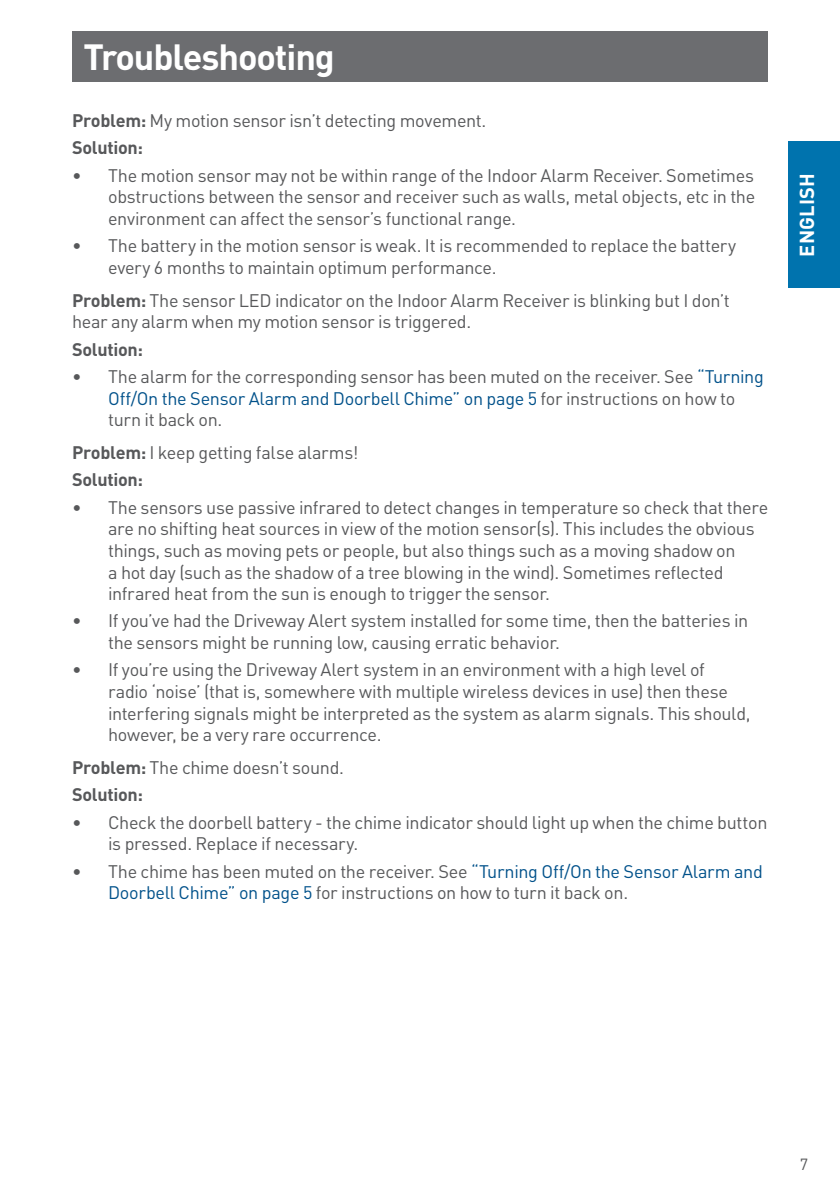
<style>
.page{position:relative;width:840px;height:1191px;background:#fff}
.page>*{position:absolute;margin:0;border:0;box-sizing:border-box;transform-origin:0 0}
.Page_Title{font:700 36px "DIN Pro";letter-spacing:-.03em;color:#fff}
.t1{font:700 20px "DIN Pro";letter-spacing:.01em;color:#fff}
.t2{font:18px/21.6px "DIN Pro";letter-spacing:-.02em;color:#57585a}
.t3{font:700 18px "DIN Pro";letter-spacing:-.02em;color:#57585a}
.t4{font:16px "DIN Pro";color:#57585a}
.s1{font-weight:700}
.s2{color:#01518a}
</style>
<div class="page">
<div style="left:788px;top:142px;width:51px;height:146px;background:#0073ae"></div>
<div style="left:72px;top:32px;width:695px;height:50px;background:#6c6d70"></div>
<p class="Page_Title" style="left:83px;top:27px;width:253px">Troubleshooting</p>
<p class="t2" style="left:72px;top:108px;width:415px"><span class="s1">Problem:</span> My motion sensor isn’t detecting movement.</p>
<p class="t3" style="left:72px;top:133px;width:72px">Solution:</p>
<p class="t2" style="left:108px;top:163px;width:648px;text-align:justify;text-indent:-36px">• The motion sensor may not be within range of the Indoor Alarm Receiver. Sometimes obstructions between the sensor and receiver such as walls, metal objects, etc in the environment can affect the sensor’s functional range.</p>
<p class="t2" style="left:108px;top:233px;width:629px;text-indent:-36px">• The battery in the motion sensor is weak. It is recommended to replace the battery every 6 months to maintain optimum performance.</p>
<p class="t2" style="left:72px;top:288px;width:659px"><span class="s1">Problem:</span> The sensor LED indicator on the Indoor Alarm Receiver is blinking but I don’t hear any alarm when my motion sensor is triggered.</p>
<p class="t3" style="left:72px;top:334px;width:72px">Solution:</p>
<p class="t2" style="left:108px;top:364px;width:657px;text-indent:-36px">• The alarm for the corresponding sensor has been muted on the receiver. See <span class="s2">“Turning<br>Off/On the Sensor Alarm and Doorbell Chime” on page 5</span> for instructions on how to turn it back on.</p>
<p class="t2" style="left:72px;top:440px;width:287px"><span class="s1">Problem:</span> I keep getting false alarms!</p>
<p class="t3" style="left:72px;top:465px;width:72px">Solution:</p>
<p class="t2" style="left:108px;top:494px;width:661px;text-indent:-36px">• The sensors use passive infrared to detect changes in temperature so check that there are no shifting heat sources in view of the motion sensor(s). This includes the obvious things, such as moving pets or people, but also things such as a moving shadow on<br>a hot day (such as the shadow of a tree blowing in the wind). Sometimes reflected infrared heat from the sun is enough to trigger the sensor.</p>
<p class="t2" style="left:108px;top:608px;width:641px;text-indent:-36px">• If you’ve had the Driveway Alert system installed for some time, then the batteries in the sensors might be running low, causing erratic behavior.</p>
<p class="t2" style="left:108px;top:657px;width:643px;text-indent:-36px">• If you’re using the Driveway Alert system in an environment with a high level of<br>radio ‘noise’ (that is, somewhere with multiple wireless devices in use) then these interfering signals might be interpreted as the system as alarm signals. This should, however, be a very rare occurrence.</p>
<p class="t2" style="left:72px;top:755px;width:273px"><span class="s1">Problem:</span> The chime doesn’t sound.</p>
<p class="t3" style="left:72px;top:780px;width:72px">Solution:</p>
<p class="t2" style="left:108px;top:809px;width:660px;text-indent:-36px">• Check the doorbell battery - the chime indicator should light up when the chime button is pressed. Replace if necessary.</p>
<p class="t2" style="left:108px;top:858px;width:656px;text-indent:-36px">• The chime has been muted on the receiver. See <span class="s2">“Turning Off/On the Sensor Alarm and<br>Doorbell Chime” on page 5</span> for instructions on how to turn it back on.</p>
<p class="t1" style="left:789px;top:257px;width:85px;rotate:-90deg">ENGLISH</p>
<p class="t4" style="left:799px;top:1151px;width:10px">7</p>
</div>
